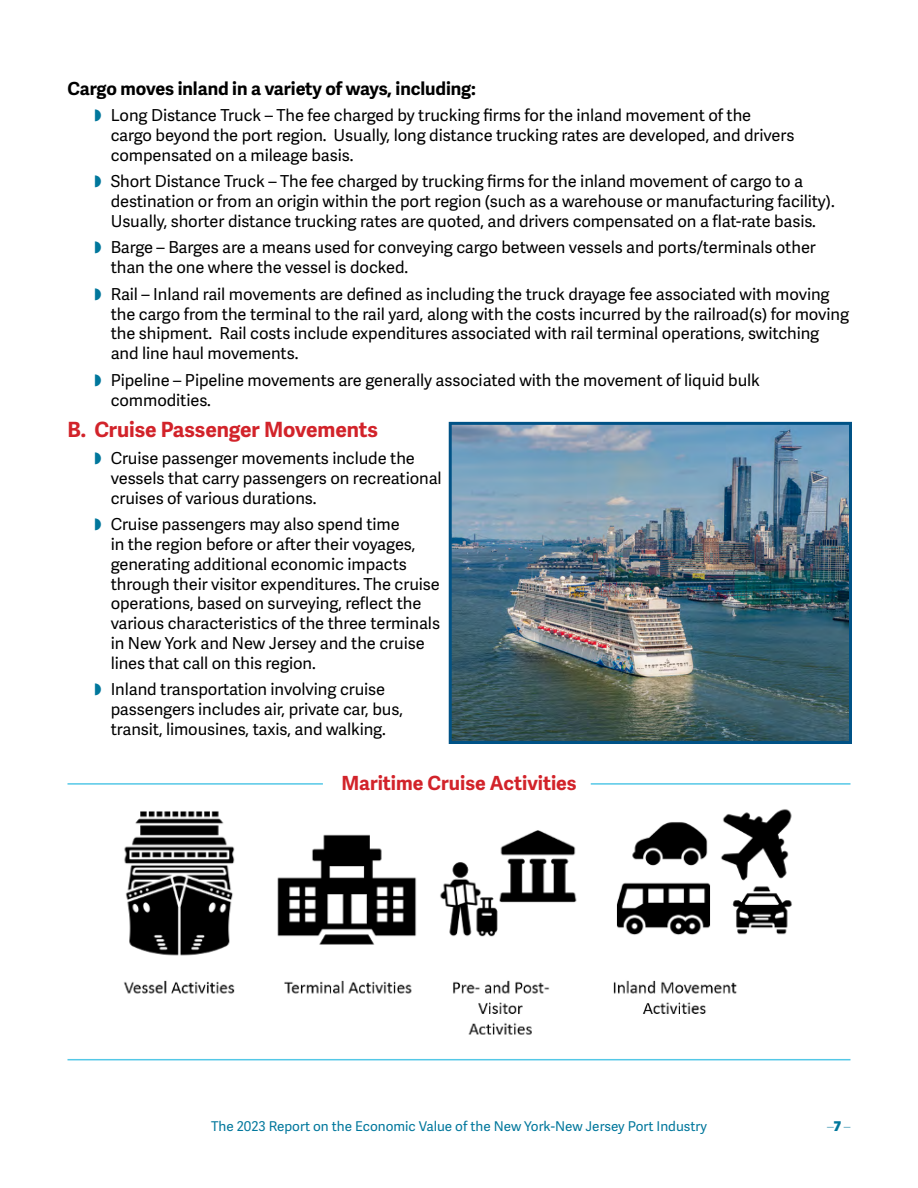
<style>
.page{position:relative;width:918px;height:1188px;background:#fff}
.page>*{position:absolute;margin:0;border:0;box-sizing:border-box;transform-origin:0 0}
.t1{font:700 21px "Adelle Sans";letter-spacing:-.005em;color:#d2232a}
.t2{font:700 19.5px "Adelle Sans";color:#d2232a}
.t3{font:700 18px "Adelle Sans";letter-spacing:-.005em;color:#000}
.t4{font:16.5px/19.8px "Adelle Sans";letter-spacing:-.005em;color:#000}
.t5{font:13.5px "Adelle Sans";color:#00779c}
.t6{font:100 13.5px "Adelle Sans";color:#00779c}
.s1{font-weight:800}
</style>
<div class="page">
<img style="left:123px;top:809px;width:669px;height:226px">
<hr style="left:68px;top:783px;width:255px;height:2px;background:#54c8e7">
<hr style="left:591px;top:783px;width:259px;height:2px;background:#54c8e7">
<hr style="left:68px;top:1059px;width:782px;height:1px;background:#54c8e7">
<img style="left:453px;top:426px;width:395px;height:314px">
<div style="left:449px;top:422px;width:403px;height:322px;border:3px solid #005286"></div>
<p class="t3" style="left:68px;top:77px;width:410px">Cargo moves inland in a variety of ways, including:</p>
<p class="t4" style="left:111px;top:106px;width:685px">Long Distance Truck – The fee charged by trucking firms for the inland movement of the cargo beyond the port region. Usually, long distance trucking rates are developed, and drivers compensated on a mileage basis.</p>
<p class="t4" style="left:111px;top:172px;width:726px">Short Distance Truck – The fee charged by trucking firms for the inland movement of cargo to a destination or from an origin within the port region (such as a warehouse or manufacturing facility).<br>Usually, shorter distance trucking rates are quoted, and drivers compensated on a flat-rate basis.</p>
<p class="t4" style="left:111px;top:238px;width:707px">Barge – Barges are a means used for conveying cargo between vessels and ports/terminals other than the one where the vessel is docked.</p>
<p class="t4" style="left:111px;top:285px;width:740px">Rail – Inland rail movements are defined as including the truck drayage fee associated with moving the cargo from the terminal to the rail yard, along with the costs incurred by the railroad(s) for moving the shipment. Rail costs include expenditures associated with rail terminal operations, switching and line haul movements.</p>
<p class="t4" style="left:111px;top:371px;width:651px">Pipeline – Pipeline movements are generally associated with the movement of liquid bulk commodities.</p>
<p class="t1" style="left:68px;top:417px;width:312px">B. Cruise Passenger Movements</p>
<p class="t4" style="left:111px;top:449px;width:332px">Cruise passenger movements include the vessels that carry passengers on recreational cruises of various durations.</p>
<p class="t4" style="left:111px;top:515px;width:331px">Cruise passengers may also spend time<br>in the region before or after their voyages, generating additional economic impacts through their visitor expenditures. The cruise operations, based on surveying, reflect the various characteristics of the three terminals in New York and New Jersey and the cruise lines that call on this region.</p>
<p class="t4" style="left:111px;top:680px;width:294px">Inland transportation involving cruise passengers includes air, private car, bus, transit, limousines, taxis, and walking.</p>
<p class="t2" style="left:341px;top:772px;width:237px">Maritime Cruise Activities</p>
<p class="t5" style="left:211px;top:1118px;width:497px">The 2023 Report on the Economic Value of the New York-New Jersey Port Industry</p>
<p class="t6" style="left:827px;top:1118px;width:25px">–<span class="s1">7</span> –</p>
</div>
